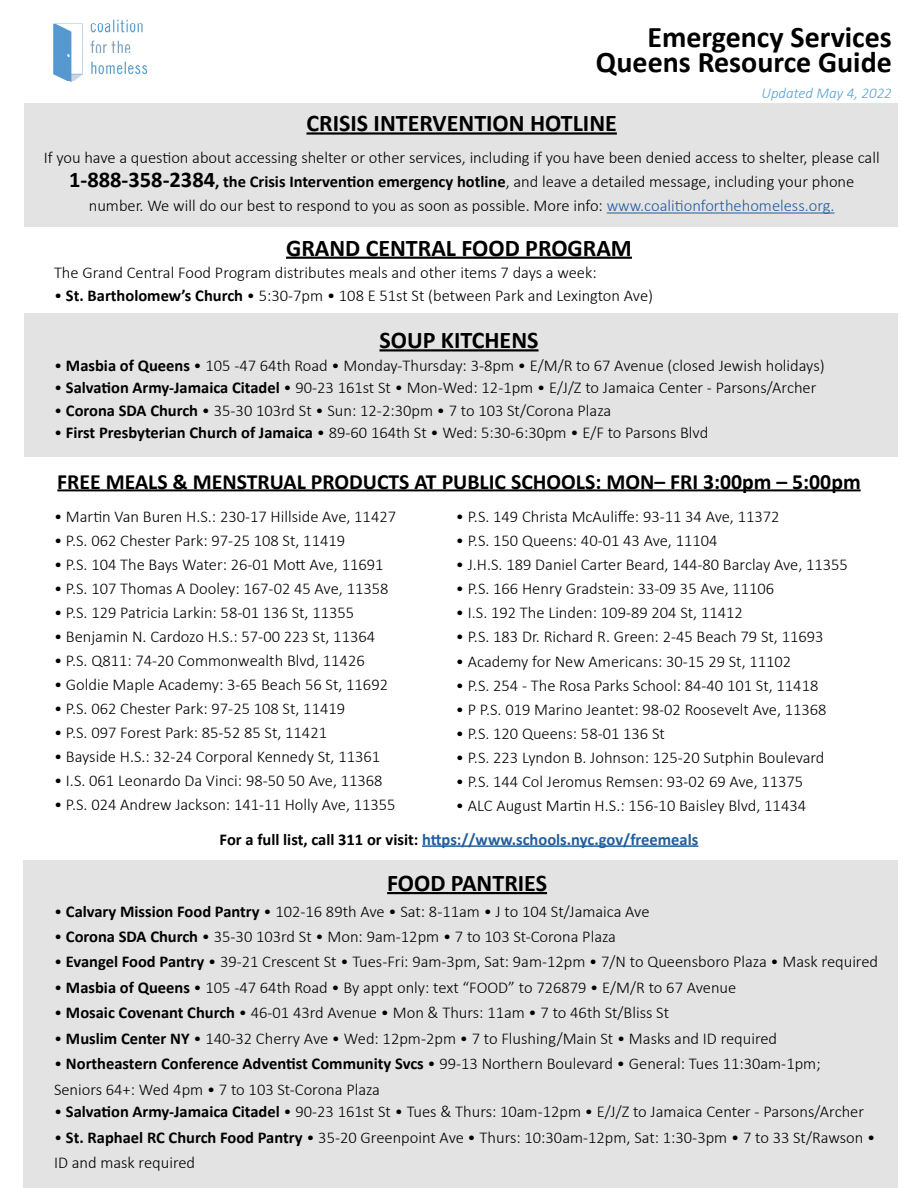
<style>
.page{position:relative;width:918px;height:1188px;background:#fff}
.page>*{position:absolute;margin:0;border:0;box-sizing:border-box;transform-origin:0 0}
.t1{font:700 30px/25.5px "Calibri";color:#000;text-align:right}
.t2{font:700 24px "Calibri";color:#000}
.t3{font:700 21.75px "Calibri";color:#000}
.t4{font:300 16.5px/24px "Calibri";color:#000}
.t5{font:italic 300 15px "Calibri";color:#569fd3}
.s1{font-weight:700;font-size:22.5px}
.s2{font-weight:700}
.s3{color:#215e9e}
.s4{font-weight:700;color:#215e9e}
</style>
<div class="page">
<div style="left:24px;top:313px;width:873px;height:144px;background:#e3e3e3"></div>
<div style="left:24px;top:103px;width:873px;height:124px;background:#e3e3e3"></div>
<hr style="left:307px;top:132px;width:310px;height:3px;background:#000">
<hr style="left:607px;top:213px;width:228px;height:1px;background:#215e9e">
<hr style="left:286px;top:257px;width:346px;height:2px;background:#000">
<hr style="left:379px;top:349px;width:160px;height:2px;background:#000">
<hr style="left:57px;top:489px;width:804px;height:2px;background:#000">
<hr style="left:422px;top:845px;width:276px;height:2px;background:#215e9e">
<div style="left:23px;top:860px;width:875px;height:328px;background:#e3e3e3"></div>
<hr style="left:387px;top:892px;width:160px;height:2px;background:#000">
<img style="left:53px;top:19px;width:95px;height:63px">
<h1 class="t1" style="left:596px;top:24px;width:297px">Emergency Services<br>Queens Resource Guide</h1>
<p class="t5" style="left:762px;top:83px;width:132px">Updated May 4, 2022</p>
<h2 class="t2" style="left:307px;top:108px;width:312px">CRISIS INTERVENTION HOTLINE</h2>
<p class="t4" style="left:44px;top:145px;width:837px;text-align:center">If you have a question about accessing shelter or other services, including if you have been denied access to shelter, please call<br><span class="s1">1-888-358-2384</span><span class="s2">, the Crisis Intervention emergency hotline</span>, and leave a detailed message, including your phone number. We will do our best to respond to you as soon as possible. More info: <span class="s3">www.coalitionforthehomeless.org.</span></p>
<h2 class="t2" style="left:286px;top:232px;width:347px">GRAND CENTRAL FOOD PROGRAM</h2>
<p class="t4" style="left:54px;top:260px;width:544px">The Grand Central Food Program distributes meals and other items 7 days a week:</p>
<p class="t4" style="left:54px;top:282px;width:601px">• <span class="s2">St. Bartholomew’s Church</span> • 5:30-7pm • 108 E 51st St (between Park and Lexington Ave)</p>
<h2 class="t2" style="left:379px;top:325px;width:161px">SOUP KITCHENS</h2>
<p class="t4" style="left:54px;top:353px;width:772px">• <span class="s2">Masbia of Queens</span> • 105 -47 64th Road • Monday-Thursday: 3-8pm • E/M/R to 67 Avenue (closed Jewish holidays)</p>
<p class="t4" style="left:54px;top:375px;width:764px">• <span class="s2">Salvation Army-Jamaica Citadel</span> • 90-23 161st St • Mon-Wed: 12-1pm • E/J/Z to Jamaica Center - Parsons/Archer</p>
<p class="t4" style="left:54px;top:398px;width:559px">• <span class="s2">Corona SDA Church</span> • 35-30 103rd St • Sun: 12-2:30pm • 7 to 103 St/Corona Plaza</p>
<p class="t4" style="left:54px;top:420px;width:656px">• <span class="s2">First Presbyterian Church of Jamaica</span> • 89-60 164th St • Wed: 5:30-6:30pm • E/F to Parsons Blvd</p>
<h3 class="t3" style="left:57px;top:467px;width:805px">FREE MEALS &amp; MENSTRUAL PRODUCTS AT PUBLIC SCHOOLS: MON– FRI 3:00pm – 5:00pm</h3>
<p class="t4" style="left:54px;top:504px;width:344px">• Martin Van Buren H.S.: 230-17 Hillside Ave, 11427</p>
<p class="t4" style="left:54px;top:528px;width:293px">• P.S. 062 Chester Park: 97-25 108 St, 11419</p>
<p class="t4" style="left:54px;top:552px;width:331px">• P.S. 104 The Bays Water: 26-01 Mott Ave, 11691</p>
<p class="t4" style="left:54px;top:576px;width:336px">• P.S. 107 Thomas A Dooley: 167-02 45 Ave, 11358</p>
<p class="t4" style="left:54px;top:600px;width:302px">• P.S. 129 Patricia Larkin: 58-01 136 St, 11355</p>
<p class="t4" style="left:54px;top:624px;width:323px">• Benjamin N. Cardozo H.S.: 57-00 223 St, 11364</p>
<p class="t4" style="left:54px;top:648px;width:312px">• P.S. Q811: 74-20 Commonwealth Blvd, 11426</p>
<p class="t4" style="left:54px;top:672px;width:336px">• Goldie Maple Academy: 3-65 Beach 56 St, 11692</p>
<p class="t4" style="left:54px;top:696px;width:293px">• P.S. 062 Chester Park: 97-25 108 St, 11419</p>
<p class="t4" style="left:54px;top:720px;width:275px">• P.S. 097 Forest Park: 85-52 85 St, 11421</p>
<p class="t4" style="left:54px;top:744px;width:328px">• Bayside H.S.: 32-24 Corporal Kennedy St, 11361</p>
<p class="t4" style="left:54px;top:768px;width:330px">• I.S. 061 Leonardo Da Vinci: 98-50 50 Ave, 11368</p>
<p class="t4" style="left:54px;top:792px;width:343px">• P.S. 024 Andrew Jackson: 141-11 Holly Ave, 11355</p>
<p class="t4" style="left:456px;top:504px;width:325px">• P.S. 149 Christa McAuliffe: 93-11 34 Ave, 11372</p>
<p class="t4" style="left:456px;top:528px;width:263px">• P.S. 150 Queens: 40-01 43 Ave, 11104</p>
<p class="t4" style="left:456px;top:552px;width:394px">• J.H.S. 189 Daniel Carter Beard, 144-80 Barclay Ave, 11355</p>
<p class="t4" style="left:456px;top:576px;width:320px">• P.S. 166 Henry Gradstein: 33-09 35 Ave, 11106</p>
<p class="t4" style="left:456px;top:600px;width:288px">• I.S. 192 The Linden: 109-89 204 St, 11412</p>
<p class="t4" style="left:456px;top:624px;width:369px">• P.S. 183 Dr. Richard R. Green: 2-45 Beach 79 St, 11693</p>
<p class="t4" style="left:456px;top:648px;width:337px">• Academy for New Americans: 30-15 29 St, 11102</p>
<p class="t4" style="left:456px;top:672px;width:364px">• P.S. 254 - The Rosa Parks School: 84-40 101 St, 11418</p>
<p class="t4" style="left:456px;top:696px;width:372px">• P P.S. 019 Marino Jeantet: 98-02 Roosevelt Ave, 11368</p>
<p class="t4" style="left:456px;top:720px;width:211px">• P.S. 120 Queens: 58-01 136 St</p>
<p class="t4" style="left:456px;top:744px;width:370px">• P.S. 223 Lyndon B. Johnson: 125-20 Sutphin Boulevard</p>
<p class="t4" style="left:456px;top:768px;width:349px">• P.S. 144 Col Jeromus Remsen: 93-02 69 Ave, 11375</p>
<p class="t4" style="left:220px;top:787px;width:588px;line-height:34.2px;text-indent:236px">• ALC August Martin H.S.: 156-10 Baisley Blvd, 11434<br><span class="s2">For a full list, call 311 or visit:</span> <span class="s4">https://www.schools.nyc.gov/freemeals</span></p>
<h2 class="t2" style="left:387px;top:868px;width:161px">FOOD PANTRIES</h2>
<p class="t4" style="left:54px;top:898px;width:597px">• <span class="s2">Calvary Mission Food Pantry</span> • 102-16 89th Ave • Sat: 8-11am • J to 104 St/Jamaica Ave</p>
<p class="t4" style="left:54px;top:924px;width:564px">• <span class="s2">Corona SDA Church</span> • 35-30 103rd St • Mon: 9am-12pm • 7 to 103 St-Corona Plaza</p>
<p class="t4" style="left:54px;top:949px;width:826px">• <span class="s2">Evangel Food Pantry</span> • 39-21 Crescent St • Tues-Fri: 9am-3pm, Sat: 9am-12pm • 7/N to Queensboro Plaza • Mask required</p>
<p class="t4" style="left:54px;top:975px;width:684px">• <span class="s2">Masbia of Queens</span> • 105 -47 64th Road • By appt only: text “FOOD” to 726879 • E/M/R to 67 Avenue</p>
<p class="t4" style="left:54px;top:1000px;width:617px">• <span class="s2">Mosaic Covenant Church</span> • 46-01 43rd Avenue • Mon &amp; Thurs: 11am • 7 to 46th St/Bliss St</p>
<p class="t4" style="left:54px;top:1026px;width:725px">• <span class="s2">Muslim Center NY</span> • 140-32 Cherry Ave • Wed: 12pm-2pm • 7 to Flushing/Main St • Masks and ID required</p>
<p class="t4" style="left:54px;top:1050px;width:768px;line-height:25.5px">• <span class="s2">Northeastern Conference Adventist Community Svcs</span> • 99-13 Northern Boulevard • General: Tues 11:30am-1pm;<br>Seniors 64+: Wed 4pm • 7 to 103 St-Corona Plaza</p>
<p class="t4" style="left:54px;top:1099px;width:812px">• <span class="s2">Salvation Army-Jamaica Citadel</span> • 90-23 161st St • Tues &amp; Thurs: 10am-12pm • E/J/Z to Jamaica Center - Parsons/Archer</p>
<p class="t4" style="left:54px;top:1124px;width:823px;line-height:25.5px">• <span class="s2">St. Raphael RC Church Food Pantry</span> • 35-20 Greenpoint Ave • Thurs: 10:30am-12pm, Sat: 1:30-3pm • 7 to 33 St/Rawson •<br>ID and mask required</p>
</div>
